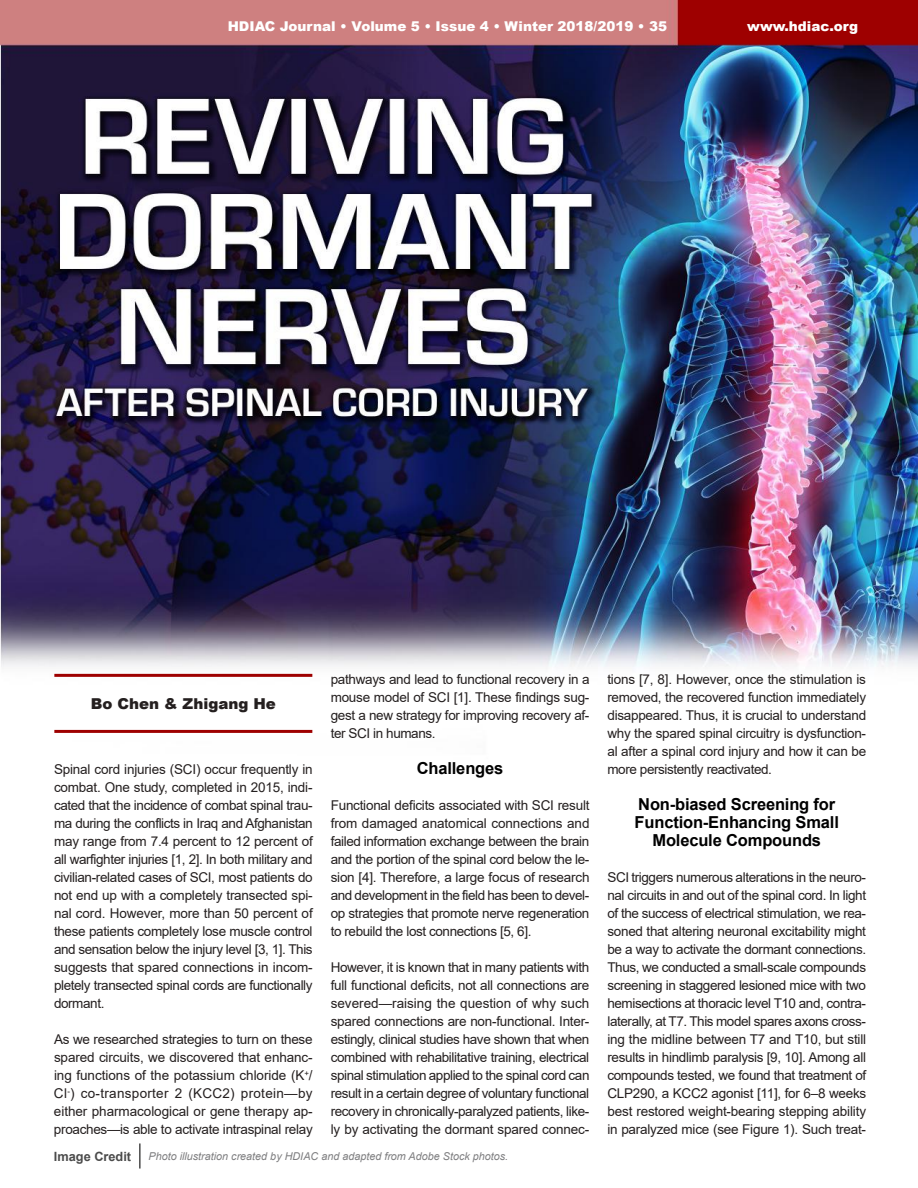
<style>
.page{position:relative;width:918px;height:1188px;background:#fff}
.page>*{position:absolute;margin:0;border:0;box-sizing:border-box;transform-origin:0 0}
.t1{font:700 16.5px/18px "Arial";letter-spacing:-.01em;color:#010001;text-align:center}
.t2{font:900 15px "Arial";color:#241f1f}
.t3{font:13.5px/18px "Arial";letter-spacing:-.025em;color:#241f1f;text-align:justify}
.t4{font:900 13.5px "Arial";color:#fff}
.t5{font:700 12.75px "Arial";color:#4b4b4b}
.t6{font:italic 10.8px "Arial";color:#7e7e80}
</style>
<div class="page">
<img style="left:0;top:0;width:918px;height:733px">
<hr style="left:139px;top:1143px;width:2px;height:26px;background:#4b4b4b">
<hr style="left:54px;top:674px;width:258px;height:3px;background:#9e0000">
<hr style="left:54px;top:730px;width:258px;height:3px;background:#9e0000">
<p class="t4" style="left:228px;top:17px;width:441px">HDIAC Journal • Volume 5 • Issue 4 • Winter 2018/2019 • 35</p>
<p class="t4" style="left:747px;top:17px;width:112px">www.hdiac.org</p>
<p class="t2" style="left:91px;top:693px;width:187px">Bo Chen &amp; Zhigang He</p>
<p class="t3" style="left:54px;top:760px;width:260px">Spinal cord injuries (SCI) occur frequently in combat. One study, completed in 2015, indi&shy;cated that the incidence of combat spinal trau&shy;ma during the conflicts in Iraq and Afghanistan may range from 7.4 percent to 12 percent of all warfighter injuries [1, 2]. In both military and civilian-related cases of SCI, most patients do not end up with a completely transected spi&shy;nal cord. However, more than 50 percent of these patients completely lose muscle control and sensation below the injury level [3, 1]. This suggests that spared connections in incom&shy;pletely transected spinal cords are functionally dormant.</p>
<p class="t3" style="left:54px;top:1030px;width:260px">As we researched strategies to turn on these spared circuits, we discovered that enhanc&shy;ing functions of the potassium chloride (K<sup>+</sup>/ Cl<sup>-</sup>) co-transporter 2 (KCC2) protein—by either pharmacological or gene therapy ap&shy;proaches—is able to activate intraspinal relay</p>
<p class="t3" style="left:331px;top:670px;width:260px">pathways and lead to functional recovery in a mouse model of SCI [1]. These findings sug&shy;gest a new strategy for improving recovery af&shy;ter SCI in humans.</p>
<p class="t1" style="left:417px;top:759px;width:88px">Challenges</p>
<p class="t3" style="left:331px;top:796px;width:260px">Functional deficits associated with SCI result from damaged anatomical connections and failed information exchange between the brain and the portion of the spinal cord below the le&shy;sion [4]. Therefore, a large focus of research and development in the field has been to devel&shy;op strategies that promote nerve regeneration to rebuild the lost connections [5, 6].</p>
<p class="t3" style="left:331px;top:958px;width:260px">However, it is known that in many patients with full functional deficits, not all connections are severed—raising the question of why such spared connections are non-functional. Inter&shy;estingly, clinical studies have shown that when combined with rehabilitative training, electrical spinal stimulation applied to the spinal cord can result in a certain degree of voluntary functional recovery in chronically-paralyzed patients, like&shy;ly by activating the dormant spared connec-</p>
<p class="t5" style="left:54px;top:1147px;width:79px">Image Credit</p>
<p class="t6" style="left:148px;top:1149px;width:361px">Photo illustration created by HDIAC and adapted from Adobe Stock photos.</p>
<p class="t3" style="left:607px;top:670px;width:260px">tions [7, 8]. However, once the stimulation is removed, the recovered function immediately disappeared. Thus, it is crucial to understand why the spared spinal circuitry is dysfunction&shy;al after a spinal cord injury and how it can be more persistently reactivated.</p>
<p class="t1" style="left:635px;top:795px;width:206px">Non-biased Screening for<br>Function-Enhancing Small<br>Molecule Compounds</p>
<p class="t3" style="left:607px;top:868px;width:260px">SCI triggers numerous alterations in the neuro&shy;nal circuits in and out of the spinal cord. In light of the success of electrical stimulation, we rea&shy;soned that altering neuronal excitability might be a way to activate the dormant connections.<br>Thus, we conducted a small-scale compounds screening in staggered lesioned mice with two hemisections at thoracic level T10 and, contra&shy;laterally, at T7. This model spares axons cross&shy;ing the midline between T7 and T10, but still results in hindlimb paralysis [9, 10]. Among all compounds tested, we found that treatment of CLP290, a KCC2 agonist [11], for 6–8 weeks best restored weight-bearing stepping ability in paralyzed mice (see Figure 1). Such treat-</p>
</div>
